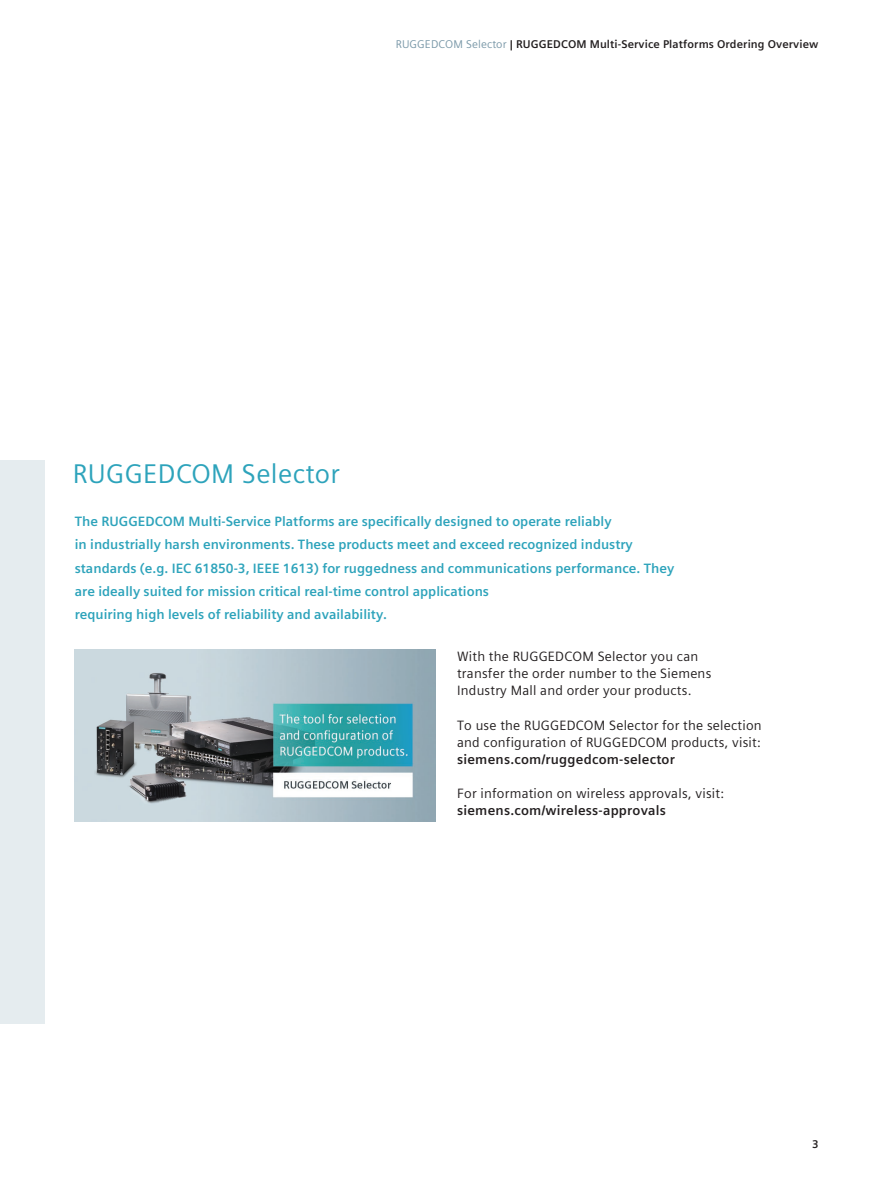
<style>
.page{position:relative;width:893px;height:1191px;background:#fff}
.page>*{position:absolute;margin:0;border:0;box-sizing:border-box;transform-origin:0 0}
.t1{font:27px "Siemens Sans";letter-spacing:.015em;color:#2da3bb}
.t2{font:700 13.5px/23.4px "Siemens Sans Global";color:#2da3bb}
.t3{font:13.5px/17px "Siemens Sans Global";letter-spacing:.015em;color:#231f20}
.t4{font:700 13.5px "Siemens Sans Global";letter-spacing:.015em;color:#231f20}
.t5{font:700 11.25px "Siemens Sans Global";letter-spacing:.01em;color:#231f20}
.t6{font:700 11.25px "Siemens Sans";color:#231f20}
.s1{font-weight:400;color:#7b99a9}
</style>
<div class="page">
<div style="left:0;top:460px;width:45px;height:564px;background:#e5ecef"></div>
<img style="left:74px;top:649px;width:362px;height:172px">
<p class="t5" style="left:396px;top:35px;width:424px"><span class="s1">RUGGEDCOM Selector</span> | RUGGEDCOM Multi-Service Platforms Ordering Overview</p>
<h1 class="t1" style="left:73px;top:458px;width:269px">RUGGEDCOM Selector</h1>
<p class="t2" style="left:75px;top:509px;width:601px">The RUGGEDCOM Multi-Service Platforms are specifically designed to operate reliably<br>in industrially harsh environments. These products meet and exceed recognized industry standards (e.g. IEC 61850-3, IEEE 1613) for ruggedness and communications performance. They are ideally suited for mission critical real-time control applications<br>requiring high levels of reliability and availability.</p>
<p class="t3" style="left:457px;top:648px;width:256px">With the RUGGEDCOM Selector you can transfer the order number to the Siemens<br>Industry Mall and order your products.</p>
<p class="t3" style="left:457px;top:716px;width:306px">To use the RUGGEDCOM Selector for the selection and configuration of RUGGEDCOM products, visit:</p>
<p class="t4" style="left:457px;top:748px;width:219px">siemens.com/ruggedcom-selector</p>
<p class="t3" style="left:457px;top:784px;width:269px">For information on wireless approvals, visit:</p>
<p class="t4" style="left:457px;top:799px;width:210px">siemens.com/wireless-approvals</p>
<p class="t6" style="left:812px;top:1137px;width:8px">3</p>
</div>
